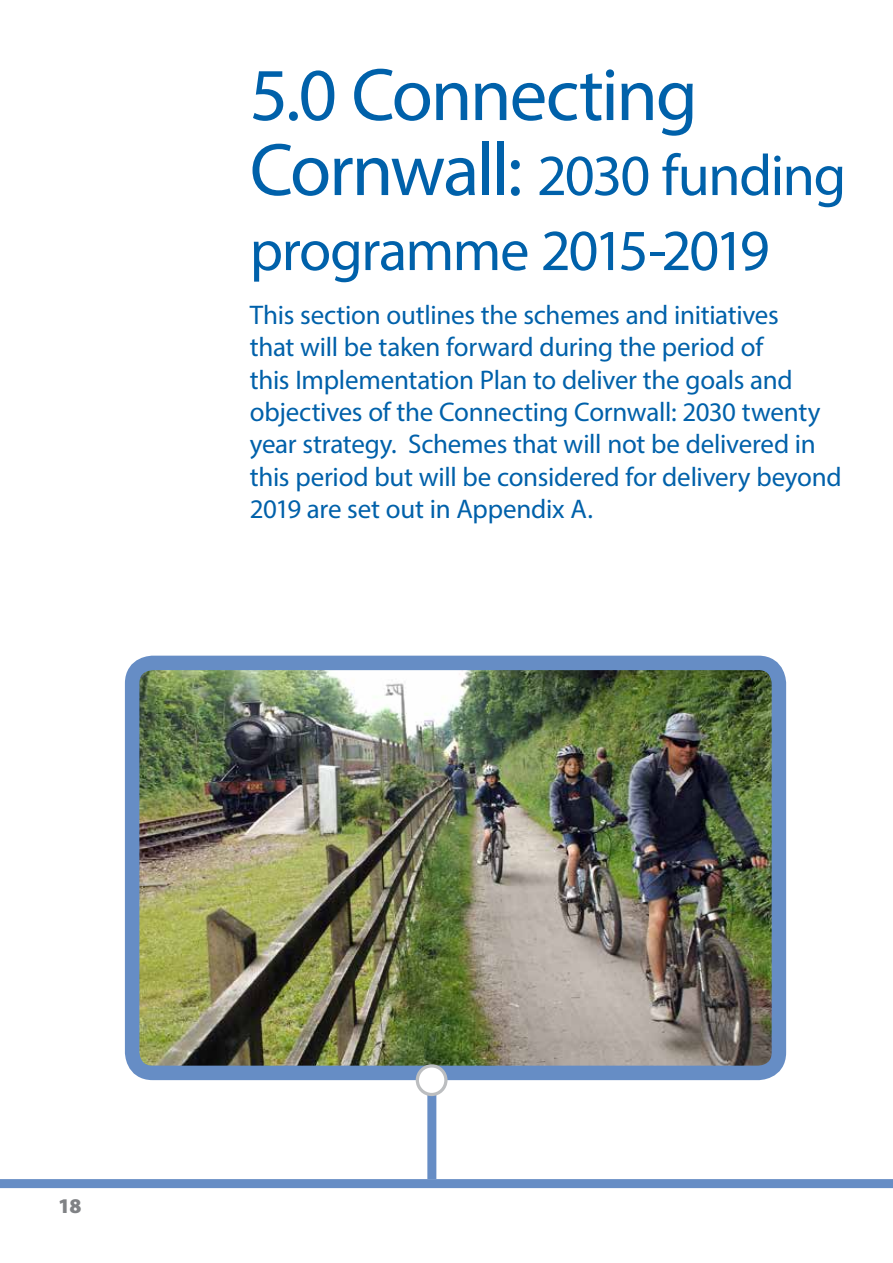
<style>
.page{position:relative;width:893px;height:1263px;background:#fff}
.page>*{position:absolute;margin:0;border:0;box-sizing:border-box;transform-origin:0 0}
.t1{font:75px "Myriad Pro";letter-spacing:-.03em;color:#0061aa}
.t2{font:58.5px/75px "Myriad Pro";letter-spacing:-.03em;color:#0061aa}
.t3{font:27px/32.4px "Myriad Pro";letter-spacing:-.01em;color:#0061aa}
.t4{font:900 21px "Myriad Pro";color:#808285}
.s1{font-size:75px}
</style>
<div class="page">
<div style="left:427px;top:1080px;width:9px;height:99px;background:#668dc5"></div>
<svg style="left:0;top:1174px;width:893px;height:15px"></svg>
<img style="left:140px;top:671px;width:631px;height:394px">
<div style="left:125px;top:656px;width:661px;height:424px;border:14px solid #668dc5;border-radius:21px"></div>
<div style="left:417px;top:1066px;width:29px;height:28px;background:#fff;border-radius:50%"></div>
<div style="left:416px;top:1064px;width:32px;height:32px;border:3px solid #bcbec0;border-radius:50%"></div>
<h1 class="t1" style="left:250px;top:49px;width:449px">5.0 Connecting</h1>
<h2 class="t2" style="left:250px;top:137px;width:598px"><span class="s1">Cornwall:</span> 2030 funding programme 2015-2019</h2>
<p class="t3" style="left:250px;top:298px;width:593px">This section outlines the schemes and initiatives<br>that will be taken forward during the period of<br>this Implementation Plan to deliver the goals and objectives of the Connecting Cornwall: 2030 twenty year strategy. Schemes that will not be delivered in this period but will be considered for delivery beyond 2019 are set out in Appendix A.</p>
<p class="t4" style="left:58px;top:1194px;width:25px">18</p>
</div>
